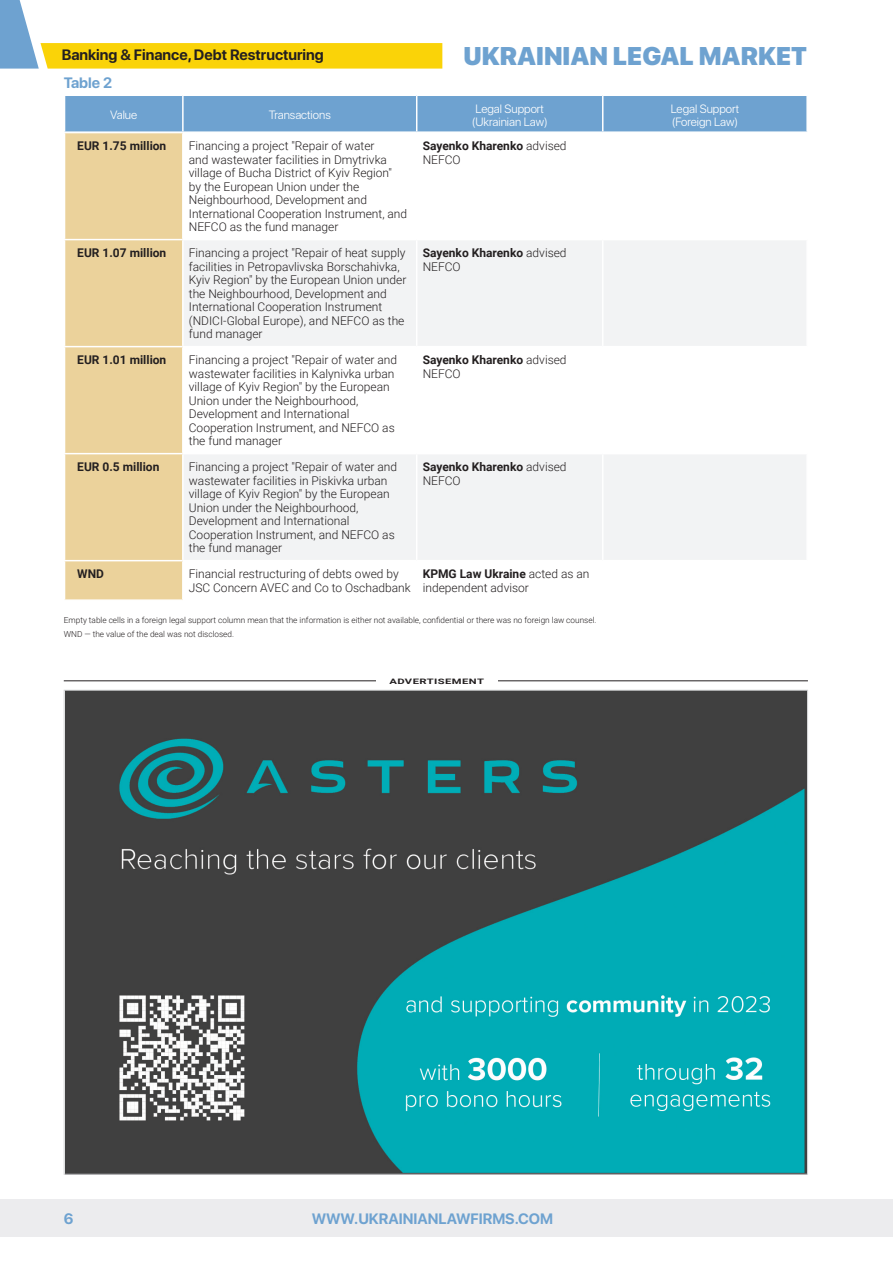
<style>
.page{position:relative;width:893px;height:1263px;background:#fff}
.page>*{position:absolute;margin:0;border:0;box-sizing:border-box;transform-origin:0 0}
.t1{font:900 25.5px "SF Pro Display";color:#6ea2d0}
.podzag2{font:700 15px "SF Pro Display";color:#231f20}
.podzag2-2{font:700 15px "SF Pro Display";color:#6ea2d0}
.t2{font:300 12px/13.5px "Roboto";color:#231f20}
.t3{font:700 12px/13.5px "Roboto";color:#231f20}
.podzag2-3{font:300 12px "SF Pro Display";color:#fff}
.snoska-6{font:300 8.25px "Roboto";color:#231f20}
.t4{font:700 7.5px "Roboto";letter-spacing:.035em;color:#231f20;scale:1.5 1}
.s1{font-weight:300}
.s2{font-weight:700}
</style>
<div class="page">
<div style="left:0;top:1199px;width:893px;height:37px;background:#ececee"></div>
<svg style="left:0;top:0;width:442px;height:69px"></svg>
<svg style="left:65px;top:133px;width:117px;height:466px;background:#ebd39e"></svg>
<svg style="left:184px;top:241px;width:622px;height:319px;fill:#f2f3f4"></svg>
<hr style="left:64px;top:239px;width:119px;height:1px;background:#fff">
<hr style="left:416px;top:240px;width:1px;height:106px;background:#fff">
<hr style="left:602px;top:240px;width:1px;height:106px;background:#fff">
<hr style="left:64px;top:346px;width:119px;height:1px;background:#fff">
<hr style="left:183px;top:346px;width:234px;height:1px;background:#fff">
<hr style="left:417px;top:346px;width:186px;height:1px;background:#fff">
<hr style="left:416px;top:347px;width:1px;height:106px;background:#fff">
<hr style="left:603px;top:346px;width:205px;height:1px;background:#fff">
<hr style="left:602px;top:347px;width:1px;height:106px;background:#fff">
<hr style="left:64px;top:453px;width:119px;height:1px;background:#fff">
<hr style="left:183px;top:453px;width:234px;height:1px;background:#fff">
<hr style="left:417px;top:453px;width:186px;height:1px;background:#fff">
<hr style="left:416px;top:454px;width:1px;height:106px;background:#fff">
<hr style="left:603px;top:453px;width:205px;height:1px;background:#fff">
<hr style="left:602px;top:454px;width:1px;height:106px;background:#fff">
<hr style="left:64px;top:560px;width:119px;height:1px;background:#fff">
<div style="left:65px;top:96px;width:741px;height:35px;background:#6ea2d0"></div>
<hr style="left:182px;top:96px;width:2px;height:35px;background:#fff">
<hr style="left:416px;top:96px;width:1px;height:35px;background:#fff">
<hr style="left:602px;top:96px;width:1px;height:35px;background:#fff">
<img style="left:66px;top:692px;width:740px;height:481px">
<hr style="left:64px;top:680px;width:744px;height:1px;background:#231f20">
<div style="left:376px;top:675px;width:121px;height:11px;background:#fff"></div>
<p class="podzag2" style="left:62px;top:44px;width:264px">Banking &amp; Finance, Debt Restructuring</p>
<h1 class="t1" style="left:463px;top:37px;width:345px">UKRAINIAN LEGAL MARKET</h1>
<p class="podzag2-2" style="left:64px;top:72px;width:50px">Table 2</p>
<p class="podzag2-3" style="left:110px;top:107px;width:29px">Value</p>
<p class="podzag2-3" style="left:269px;top:107px;width:64px">Transactions</p>
<p class="podzag2-3" style="left:475px;top:100px;width:70px">Legal Support</p>
<p class="podzag2-3" style="left:472px;top:113px;width:78px">(Ukrainian Law)</p>
<p class="t3" style="left:77px;top:139px;width:91px">EUR 1.75 million</p>
<p class="t2" style="left:189px;top:139px;width:220px">Financing a project "Repair of water<br>and wastewater facilities in Dmytrivka village of Bucha District of Kyiv Region" by the European Union under the Neighbourhood, Development and International Cooperation Instrument, and NEFCO as the fund manager</p>
<p class="t3" style="left:423px;top:139px;width:145px">Sayenko Kharenko <span class="s1">advised<br>NEFCO</span></p>
<p class="t3" style="left:77px;top:246px;width:91px">EUR 1.07 million</p>
<p class="t2" style="left:189px;top:246px;width:219px">Financing a project "Repair of heat supply facilities in Petropavlivska Borschahivka, Kyiv Region" by the European Union under the Neighbourhood, Development and International Cooperation Instrument (NDICI-Global Europe), and NEFCO as the fund manager</p>
<p class="t3" style="left:423px;top:246px;width:145px">Sayenko Kharenko <span class="s1">advised<br>NEFCO</span></p>
<p class="t3" style="left:77px;top:353px;width:91px">EUR 1.01 million</p>
<p class="t2" style="left:189px;top:353px;width:210px">Financing a project "Repair of water and wastewater facilities in Kalynivka urban village of Kyiv Region" by the European Union under the Neighbourhood, Development and International Cooperation Instrument, and NEFCO as the fund manager</p>
<p class="t3" style="left:423px;top:353px;width:145px">Sayenko Kharenko <span class="s1">advised<br>NEFCO</span></p>
<p class="t3" style="left:77px;top:460px;width:84px">EUR 0.5 million</p>
<p class="t2" style="left:189px;top:460px;width:210px">Financing a project "Repair of water and wastewater facilities in Piskivka urban village of Kyiv Region" by the European Union under the Neighbourhood, Development and International Cooperation Instrument, and NEFCO as the fund manager</p>
<p class="t3" style="left:423px;top:460px;width:145px">Sayenko Kharenko <span class="s1">advised<br>NEFCO</span></p>
<p class="t3" style="left:77px;top:567px;width:28px">WND</p>
<p class="t2" style="left:189px;top:567px;width:223px">Financial restructuring of debts owed by<br>JSC Concern AVEC and Co to Oschadbank</p>
<p class="t2" style="left:423px;top:567px;width:168px"><span class="s2">KPMG Law Ukraine</span> acted as an independent advisor</p>
<p class="snoska-6" style="left:64px;top:614px;width:534px">Empty table cells in a foreign legal support column mean that the information is either not available, confidential or there was no foreign law counsel.</p>
<p class="snoska-6" style="left:64px;top:628px;width:172px">WND — the value of the deal was not disclosed.</p>
<p class="t4" style="left:389px;top:676px;width:65px">ADVERTISEMENT</p>
<p class="podzag2-3" style="left:671px;top:100px;width:70px">Legal Support</p>
<p class="podzag2-3" style="left:672px;top:113px;width:68px">(Foreign Law)</p>
<p class="podzag2-2" style="left:64px;top:1207px;width:11px">6</p>
<p class="podzag2-2" style="left:312px;top:1207px;width:243px">WWW.UKRAINIANLAWFIRMS.COM</p>
</div>
